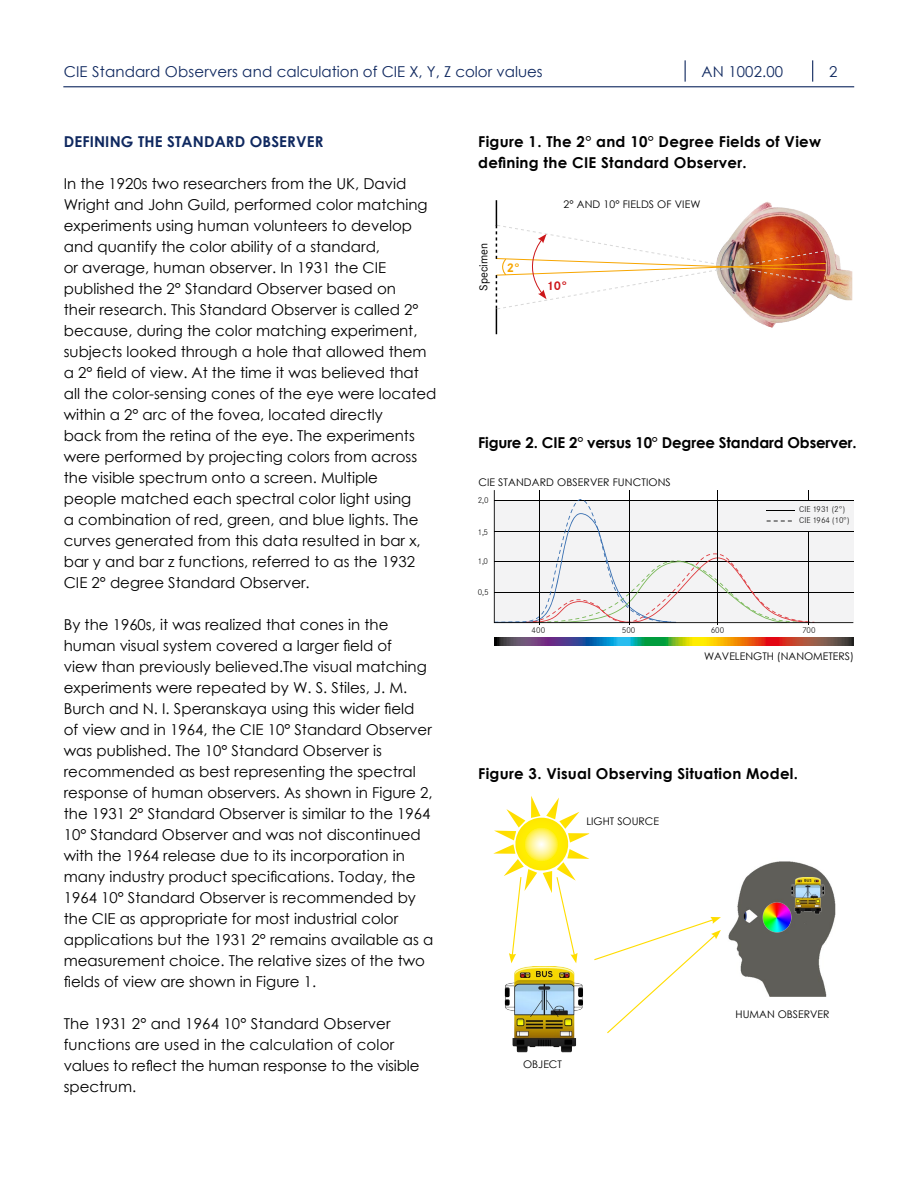
<style>
.page{position:relative;width:918px;height:1188px;background:#fff}
.page>*{position:absolute;margin:0;border:0;box-sizing:border-box;transform-origin:0 0}
.t1{font:15px/21px "Century Gothic";color:#000}
.t2{font:700 15px/21px "Century Gothic";letter-spacing:.02em;color:#000}
.t3{font:15px "Century Gothic";letter-spacing:.01em;color:#0f285f}
.t4{font:700 15px "Century Gothic";letter-spacing:-.01em;color:#000}
.t5{font:700 15px "Century Gothic";letter-spacing:.01em;color:#0f285f}
.t6{font:700 12.9px "Corporate S";color:#cd171a}
.t7{font:700 12.9px "Corporate S";color:#f7a600}
.t8{font:12px "Corporate S";color:#000}
.t9{font:10.5px "Century Gothic";letter-spacing:.01em;color:#000}
.t10{font:300 8.7px/10.8px "Corporate S";color:#000}
</style>
<div class="page">
<img style="left:827px;top:233px;width:26px;height:68px">
<svg style="left:495px;top:200px;width:332px;height:134px"></svg>
<div style="left:814px;top:500px;width:39px;height:123px;background:#f3f3f4"></div>
<svg style="left:494px;top:637px;width:359px;height:8px;background:#7b6f50"></svg>
<hr style="left:539px;top:490px;width:1px;height:134px;background:#000">
<hr style="left:629px;top:490px;width:1px;height:134px;background:#000">
<hr style="left:718px;top:490px;width:1px;height:134px;background:#000">
<hr style="left:808px;top:531px;width:1px;height:93px;background:#000">
<svg style="left:494px;top:490px;width:320px;height:133px"></svg>
<img style="left:512px;top:1034px;width:65px;height:19px">
<svg style="left:493px;top:796px;width:228px;height:238px"></svg>
<img style="left:728px;top:861px;width:108px;height:135px">
<img style="left:763px;top:903px;width:29px;height:29px">
<img style="left:790px;top:878px;width:35px;height:37px">
<hr style="left:63px;top:86px;width:791px;height:1px;background:#0f285f">
<svg style="left:685px;top:60px;width:1px;height:22px"></svg>
<svg style="left:812px;top:60px;width:1px;height:22px"></svg>
<p class="t3" style="left:64px;top:61px;width:480px">CIE Standard Observers and calculation of CIE X, Y, Z color values</p>
<p class="t3" style="left:702px;top:61px;width:83px">AN 1002.00</p>
<p class="t3" style="left:829px;top:61px;width:10px">2</p>
<p class="t5" style="left:64px;top:130px;width:261px">Defining the Standard Observer</p>
<p class="t1" style="left:64px;top:173px;width:374px">In the 1920s two researchers from the U K, David Wright and John Guild, performed color matching experiments using human volunteers to develop and quantify the color ability of a standard,<br>or average, human observer. In 1931 the CIE published the 2° Standard Observer based on<br>their research. This Standard Observer is called 2° because, during the color matching experiment, subjects looked through a hole that allowed them a 2° field of view. At the time it was believed that all the color-sensing cones of the eye were located within a 2° arc of the fovea, located directly<br>back from the retina of the eye. The experiments were performed by projecting colors from across the visible spectrum onto a screen. Multiple<br>people matched each spectral color light using<br>a combination of red, green, and blue lights. The curves generated from this data resulted in bar x, bar y and bar z functions, referred to as the 1932<br>CIE 2° degree Standard Observer.</p>
<p class="t1" style="left:64px;top:614px;width:371px">By the 1960s, it was realized that cones in the human visual system covered a larger field of<br>view than previously believed.The visual matching experiments were repeated by W. S. Stiles, J. M.<br>Burch and N. I. Speranskaya using this wider field<br>of view and in 1964, the CIE 10° Standard Observer was published. The 10° Standard Observer is recommended as best representing the spectral response of human observers. As shown in Figure 2, the 1931 2° Standard Observer is similar to the 1964<br>10° Standard Observer and was not discontinued with the 1964 release due to its incorporation in many industry product specifications. Today, the 1964 10° Standard Observer is recommended by the CIE as appropriate for most industrial color applications but the 1931 2° remains available as a measurement choice. The relative sizes of the two fields of view are shown in Figure 1.</p>
<p class="t1" style="left:64px;top:1013px;width:357px">The 1931 2° and 1964 10° Standard Observer functions are used in the calculation of color values to reflect the human response to the visible spectrum.</p>
<p class="t2" style="left:478px;top:131px;width:344px">Figure 1. The 2° and 10° Degree Fields of View defining the CIE Standard Observer.</p>
<p class="t8" style="left:476px;top:291px;width:49px;rotate:-90deg">Specimen</p>
<p class="t7" style="left:507px;top:258px;width:15px">2°</p>
<p class="t9" style="left:564px;top:197px;width:138px">2° and 10° Fields of View</p>
<p class="t6" style="left:547px;top:277px;width:23px">10°</p>
<p class="t4" style="left:478px;top:431px;width:380px">Figure 2. CIE 2° versus 10° Degree Standard Observer.</p>
<p class="t9" style="left:478px;top:475px;width:194px">CIE Standard Observer Functions</p>
<p class="t10" style="left:478px;top:495px;width:13px">2,0</p>
<p class="t10" style="left:478px;top:526px;width:12px">1,5</p>
<p class="t10" style="left:478px;top:556px;width:12px">1,0</p>
<p class="t10" style="left:478px;top:587px;width:13px">0,5</p>
<p class="t10" style="left:799px;top:504px;width:52px">CIE 1931 (2°)<br>CIE 1964 (10°)</p>
<p class="t10" style="left:532px;top:624px;width:15px">400</p>
<p class="t10" style="left:622px;top:624px;width:15px">500</p>
<p class="t10" style="left:711px;top:624px;width:15px">600</p>
<p class="t10" style="left:802px;top:624px;width:15px">700</p>
<p class="t9" style="left:704px;top:649px;width:151px">Wavelength (Nanometers)</p>
<p class="t2" style="left:478px;top:762px;width:321px">Figure 3. Visual Observing Situation Model.</p>
<p class="t9" style="left:586px;top:814px;width:74px">Light Source</p>
<p class="t9" style="left:523px;top:1056px;width:40px">Object</p>
<p class="t9" style="left:736px;top:1006px;width:95px">H uman Observer</p>
</div>
